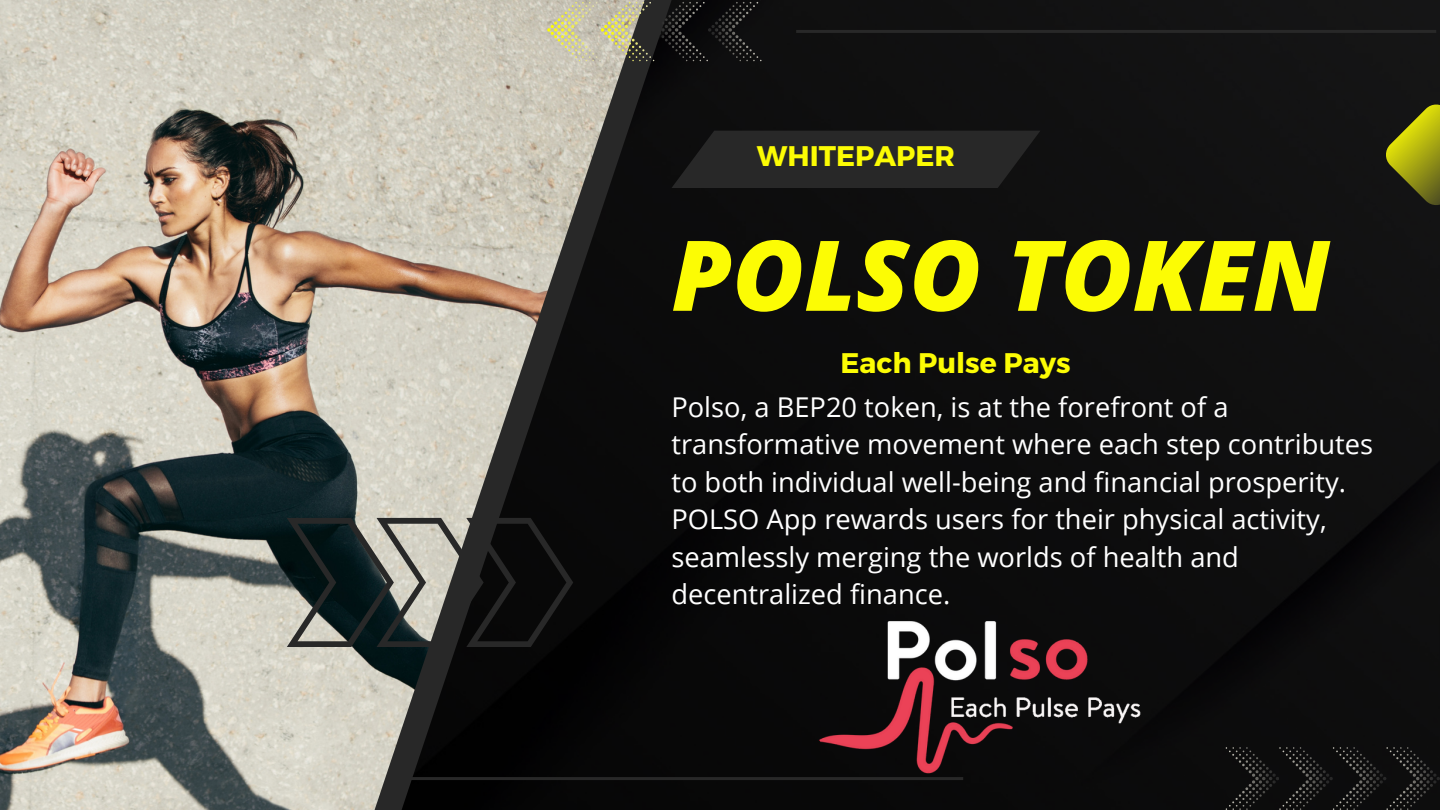
<style>
.page{position:relative;width:1440px;height:810px;background:#fff}
.page>*{position:absolute;margin:0;border:0;box-sizing:border-box;transform-origin:0 0}
.t1{font:italic 800 97.7px "Open Sans";color:#fcfc04}
.t2{font:700 28.3px "Montserrat";color:#fcfc04}
.t3{font:27.3px/37.6px "Open Sans";color:#fff}
</style>
<div class="page">
<div style="left:696px;top:0;width:744px;height:810px;background:#0e0e0e"></div>
<hr style="left:796px;top:30px;width:640px;height:3px;background:#282828">
<hr style="left:4px;top:777px;width:959px;height:3px;background:#282828">
<div style="left:0;top:0;width:696px;height:810px;background:#0a0a0a"></div>
<img style="left:0;top:0;width:654px;height:810px">
<svg style="left:548px;top:0;width:214px;height:61px;background:#615f52"></svg>
<svg style="left:672px;top:131px;width:368px;height:57px;background:#252525"></svg>
<svg style="left:1226px;top:747px;width:214px;height:63px;background:#161615"></svg>
<svg style="left:1385px;top:103px;width:55px;height:104px;background:#6f6f12"></svg>
<svg style="left:287px;top:518px;width:286px;height:129px"></svg>
<img style="left:818px;top:619px;width:325px;height:160px">
<p class="t2" style="left:757px;top:137px;width:200px">WHITEPAPER</p>
<p class="t1" style="left:671px;top:206px;width:660px">POLSO TOKEN</p>
<p class="t2" style="left:840px;top:344px;width:232px">Each Pulse Pays</p>
<p class="t3" style="left:671px;top:387px;width:703px">Polso, a BEP20 token, is at the forefront of a transformative movement where each step contributes to both individual well-being and financial prosperity.</p>
<p class="t3" style="left:671px;top:500px;width:657px">POLSO App rewards users for their physical activity, seamlessly merging the worlds of health and decentralized finance.</p>
</div>
